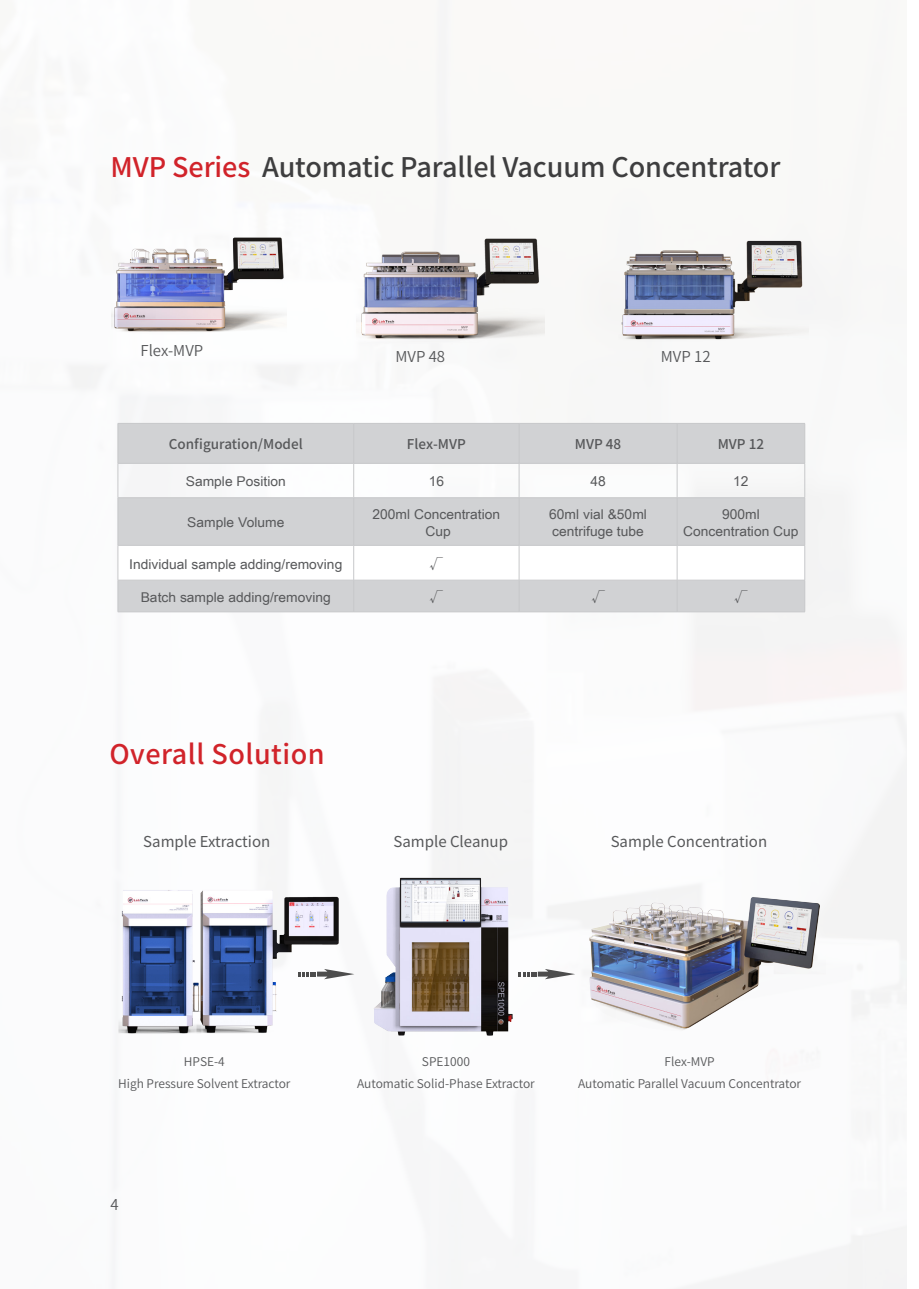
<style>
.page{position:relative;width:919px;height:1289px;background:#fff}
.page>*{position:absolute;margin:0;border:0;box-sizing:border-box;transform-origin:0 0}
.产品型号{font:500 27px "Source Han Sans CN";letter-spacing:-.005em;color:#3e3e3f}
.标题B{font:500 27px "Source Han Sans CN";letter-spacing:.02em;color:#d1232a}
.正文{font:15px "Source Han Sans CN";color:#57585a}
.正文-2{font:15px "Source Han Sans CN";color:#57585a}
.表格文字{font:13.5px/16.2px "Arial Narrow";color:#57585a;scale:1.25 1}
.表格文字-2{font:500 13.5px "Source Han Sans CN";color:#57585a}
.表格文字-3{font:300 13.5px "Source Han Sans CN";color:#57585a}
.正文-3{font:12px "Source Han Sans CN";letter-spacing:-.005em;color:#57585a}
.s1{color:#d1232a}
</style>
<div class="page">
<img style="left:108px;top:856px;width:239px;height:189px">
<img style="left:368px;top:867px;width:153px;height:176px">
<img style="left:579px;top:867px;width:246px;height:168px">
<svg style="left:518px;top:968px;width:57px;height:11px"></svg>
<svg style="left:297px;top:968px;width:57px;height:11px"></svg>
<img style="left:618px;top:236px;width:190px;height:112px">
<img style="left:357px;top:236px;width:187px;height:111px">
<img style="left:111px;top:236px;width:175px;height:104px">
<svg style="left:119px;top:424px;width:685px;height:187px;fill:#d1d2d4"></svg>
<svg style="left:119px;top:546px;width:685px;height:34px"></svg>
<hr style="left:118px;top:423px;width:235px;height:1px;background:#c7c8ca">
<hr style="left:118px;top:423px;width:1px;height:40px;background:#c7c8ca">
<hr style="left:118px;top:463px;width:235px;height:1px;background:#c7c8ca">
<hr style="left:118px;top:463px;width:1px;height:34px;background:#c7c8ca">
<hr style="left:118px;top:497px;width:235px;height:1px;background:#c7c8ca">
<hr style="left:118px;top:498px;width:1px;height:47px;background:#c7c8ca">
<hr style="left:118px;top:545px;width:235px;height:1px;background:#c7c8ca">
<hr style="left:118px;top:545px;width:1px;height:35px;background:#c7c8ca">
<hr style="left:118px;top:580px;width:235px;height:1px;background:#c7c8ca">
<hr style="left:118px;top:580px;width:1px;height:31px;background:#c7c8ca">
<hr style="left:118px;top:611px;width:235px;height:1px;background:#c7c8ca">
<hr style="left:353px;top:423px;width:166px;height:1px;background:#c7c8ca">
<hr style="left:519px;top:423px;width:158px;height:1px;background:#c7c8ca">
<hr style="left:677px;top:423px;width:127px;height:1px;background:#c7c8ca">
<hr style="left:353px;top:463px;width:166px;height:1px;background:#c7c8ca">
<hr style="left:519px;top:463px;width:158px;height:1px;background:#c7c8ca">
<hr style="left:677px;top:463px;width:127px;height:1px;background:#c7c8ca">
<hr style="left:353px;top:497px;width:166px;height:1px;background:#c7c8ca">
<hr style="left:519px;top:497px;width:158px;height:1px;background:#c7c8ca">
<hr style="left:677px;top:497px;width:127px;height:1px;background:#c7c8ca">
<hr style="left:353px;top:545px;width:166px;height:1px;background:#c7c8ca">
<hr style="left:519px;top:545px;width:158px;height:1px;background:#c7c8ca">
<hr style="left:677px;top:545px;width:127px;height:1px;background:#c7c8ca">
<hr style="left:353px;top:580px;width:166px;height:1px;background:#c7c8ca">
<hr style="left:519px;top:580px;width:158px;height:1px;background:#c7c8ca">
<hr style="left:677px;top:580px;width:127px;height:1px;background:#c7c8ca">
<hr style="left:353px;top:611px;width:166px;height:1px;background:#c7c8ca">
<hr style="left:519px;top:611px;width:158px;height:1px;background:#c7c8ca">
<hr style="left:677px;top:611px;width:127px;height:1px;background:#c7c8ca">
<hr style="left:353px;top:423px;width:1px;height:40px;background:#c7c8ca">
<hr style="left:519px;top:423px;width:1px;height:40px;background:#c7c8ca">
<hr style="left:676px;top:423px;width:1px;height:40px;background:#c7c8ca">
<hr style="left:804px;top:423px;width:1px;height:40px;background:#c7c8ca">
<hr style="left:353px;top:463px;width:1px;height:34px;background:#c7c8ca">
<hr style="left:519px;top:463px;width:1px;height:34px;background:#c7c8ca">
<hr style="left:676px;top:463px;width:1px;height:34px;background:#c7c8ca">
<hr style="left:804px;top:463px;width:1px;height:34px;background:#c7c8ca">
<hr style="left:353px;top:498px;width:1px;height:47px;background:#c7c8ca">
<hr style="left:519px;top:498px;width:1px;height:47px;background:#c7c8ca">
<hr style="left:676px;top:498px;width:1px;height:47px;background:#c7c8ca">
<hr style="left:804px;top:498px;width:1px;height:47px;background:#c7c8ca">
<hr style="left:353px;top:545px;width:1px;height:35px;background:#c7c8ca">
<hr style="left:519px;top:545px;width:1px;height:35px;background:#c7c8ca">
<hr style="left:676px;top:545px;width:1px;height:35px;background:#c7c8ca">
<hr style="left:804px;top:545px;width:1px;height:35px;background:#c7c8ca">
<hr style="left:353px;top:580px;width:1px;height:31px;background:#c7c8ca">
<hr style="left:519px;top:580px;width:1px;height:31px;background:#c7c8ca">
<hr style="left:676px;top:580px;width:1px;height:31px;background:#c7c8ca">
<hr style="left:804px;top:580px;width:1px;height:31px;background:#c7c8ca">
<p class="产品型号" style="left:111px;top:152px;width:671px"><span class="s1">MVP Series</span> Automatic Parallel Vacuum Concentrator</p>
<p class="正文-2" style="left:140px;top:342px;width:64px">Flex-MVP</p>
<p class="正文-2" style="left:395px;top:348px;width:51px">MVP 48</p>
<p class="正文-2" style="left:660px;top:348px;width:51px">MVP 12</p>
<p class="表格文字-2" style="left:169px;top:437px;width:135px">Configuration/Model</p>
<p class="表格文字-2" style="left:407px;top:437px;width:60px">Flex-MVP</p>
<p class="表格文字-2" style="left:575px;top:437px;width:48px">MVP 48</p>
<p class="表格文字-2" style="left:717px;top:437px;width:48px">MVP 12</p>
<p class="表格文字" style="left:186px;top:473px;width:81px">Sample Position</p>
<p class="表格文字" style="left:428px;top:473px;width:14px">16</p>
<p class="表格文字" style="left:590px;top:473px;width:14px">48</p>
<p class="表格文字" style="left:733px;top:473px;width:14px">12</p>
<p class="表格文字" style="left:187px;top:514px;width:79px">Sample Volume</p>
<p class="表格文字" style="left:372px;top:506px;width:104px">200ml Concentration</p>
<p class="表格文字" style="left:425px;top:522px;width:22px">Cup</p>
<p class="表格文字" style="left:549px;top:506px;width:80px">60ml vial &amp;50ml centrifuge tube</p>
<p class="表格文字" style="left:683px;top:506px;width:94px;text-align:center">900ml<br>Concentration Cup</p>
<p class="表格文字" style="left:129px;top:555px;width:172px">Individual sample adding/removing</p>
<p class="表格文字-3" style="left:429px;top:556px;width:15px">√</p>
<p class="表格文字" style="left:141px;top:588px;width:153px">Batch sample adding/removing</p>
<p class="表格文字-3" style="left:429px;top:589px;width:15px">√</p>
<p class="表格文字-3" style="left:591px;top:589px;width:15px">√</p>
<p class="表格文字-3" style="left:734px;top:589px;width:15px">√</p>
<p class="标题B" style="left:109px;top:739px;width:217px">Overall Solution</p>
<p class="正文" style="left:143px;top:833px;width:128px">Sample Extraction</p>
<p class="正文" style="left:393px;top:833px;width:116px">Sample Cleanup</p>
<p class="正文" style="left:610px;top:833px;width:158px">Sample Concentration</p>
<p class="正文-3" style="left:184px;top:1054px;width:42px">HPSE-4</p>
<p class="正文-3" style="left:118px;top:1076px;width:174px">High Pressure Solvent Extractor</p>
<p class="正文-2" style="left:111px;top:1195px;width:10px">4</p>
<p class="正文-3" style="left:422px;top:1054px;width:49px">SPE1000</p>
<p class="正文-3" style="left:357px;top:1076px;width:179px">Automatic Solid-Phase Extractor</p>
<p class="正文-3" style="left:664px;top:1054px;width:52px">Flex-MVP</p>
<p class="正文-3" style="left:578px;top:1076px;width:224px">Automatic Parallel Vacuum Concentrator</p>
</div>
